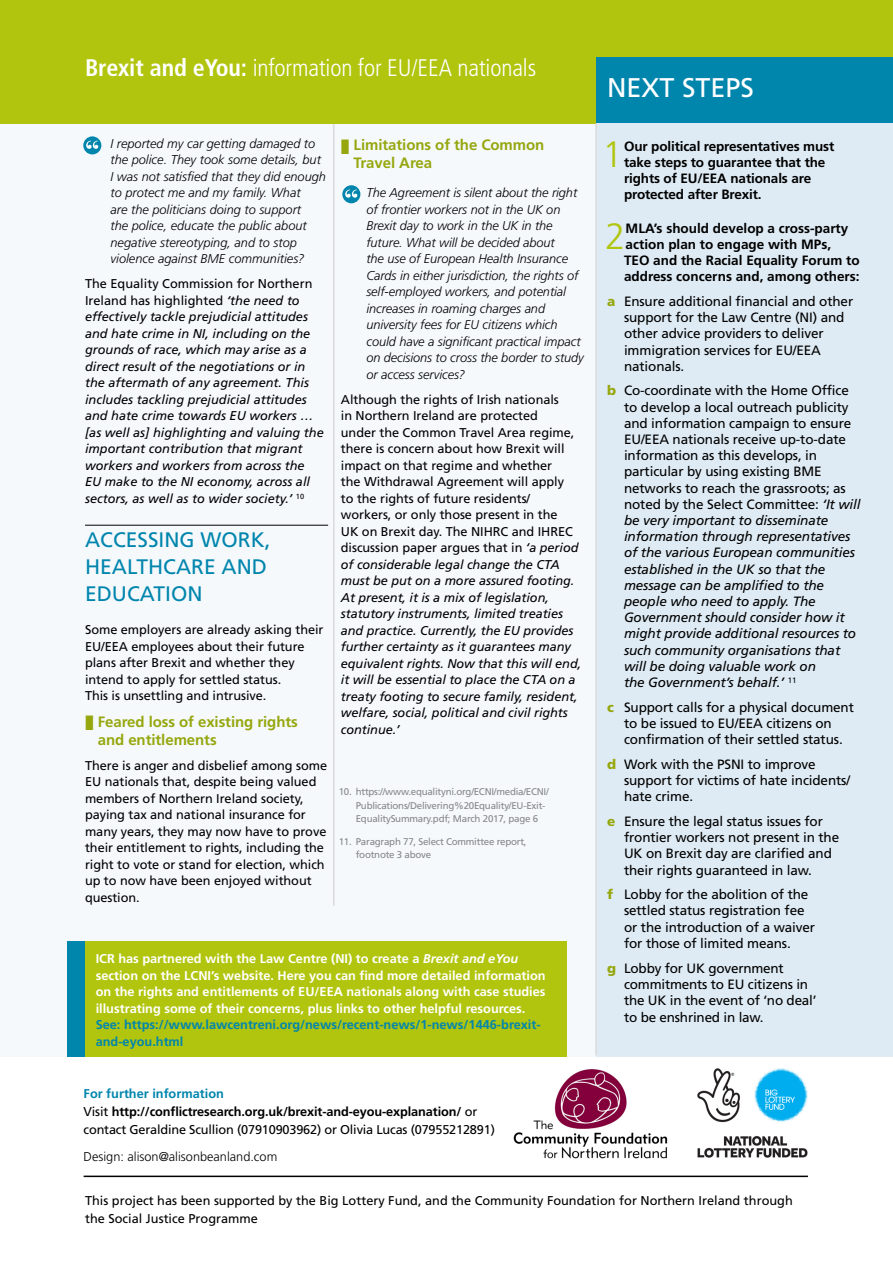
<style>
.page{position:relative;width:893px;height:1263px;background:#fff}
.page>*{position:absolute;margin:0;border:0;box-sizing:border-box;transform-origin:0 0}
.t1{font:300 36.75px "Frutiger LT";color:#b1c50e}
.t2{font:27px "Frutiger LT";color:#fff}
.t3{font:300 condensed 24px "Frutiger LT";letter-spacing:-.005em;color:#fff}
.t4{font:21px/27px "Frutiger LT";color:#0085ad}
.t5{font:700 15px/18px "Frutiger LT";letter-spacing:-.005em;color:#96a70e}
.t6{font:13.5px/16.2px "Frutiger LT";letter-spacing:-.01em;color:#000}
.t7{font:italic 13.5px/16.2px "Frutiger LT";letter-spacing:-.01em;color:#000}
.t8{font:700 13.5px/16.2px "Frutiger LT";letter-spacing:-.01em;color:#000}
.t9{font:italic 12.75px/16.5px "Frutiger LT";color:#000}
.t10{font:12.75px/16.5px "Frutiger LT";letter-spacing:-.005em;color:#000}
.t11{font:italic 300 12.75px/16.5px "Frutiger LT";letter-spacing:-.005em;color:#000}
.t12{font:700 12.75px/16.5px "Frutiger LT";color:#fff}
.t13{font:700 12.75px/16.5px "Frutiger LT";color:#0085ad}
.t14{font:300 12.75px "Frutiger LT";color:#000}
.t15{font:9.75px/13.5px "Frutiger LT";letter-spacing:-.025em;color:#878787}
.s1{font-weight:700}
.s2{font-style:normal}
.s3{font-style:italic}
.s4{font-weight:900;color:#96a70e}
.s5{font-weight:900;font-style:normal;color:#96a70e}
.s6{font-weight:700;color:#0085ad}
</style>
<div class="page">
<div style="left:0;top:124px;width:893px;height:933px;background:#f5f9fc"></div>
<div style="left:84px;top:941px;width:483px;height:116px;background:#b1c50e"></div>
<div style="left:0;top:0;width:893px;height:123px;background:#b1c50e"></div>
<div style="left:597px;top:68px;width:296px;height:988px;background:#dfebf4"></div>
<hr style="left:85px;top:525px;width:243px;height:1px;background:#000">
<hr style="left:333px;top:124px;width:2px;height:782px;background:#dadada">
<hr style="left:595px;top:123px;width:2px;height:932px;background:#dadada">
<div style="left:83px;top:136px;width:18px;height:18px;background:#0085ad;border-radius:50%"></div>
<svg style="left:86px;top:141px;width:12px;height:8px"></svg>
<img style="left:697px;top:1068px;width:111px;height:90px">
<hr style="left:84px;top:1175px;width:724px;height:2px;background:#000">
<img style="left:513px;top:1069px;width:154px;height:90px">
<div style="left:597px;top:57px;width:296px;height:66px;background:#0085ad"></div>
<div style="left:342px;top:185px;width:18px;height:18px;background:#0085ad;border-radius:50%"></div>
<svg style="left:345px;top:190px;width:12px;height:8px"></svg>
<div style="left:67px;top:941px;width:17px;height:116px;background:#0085ad"></div>
<h3 class="t3" style="left:85px;top:54px;width:453px"><span class="s1">Brexit and eYou:</span> information for EU/EEA nationals</h3>
<p class="t11" style="left:111px;top:135px;width:217px">I reported my car getting damaged to the police. They took some details, but I was not satisfied that they did enough to protect me and my family. What<br>are the politicians doing to support<br>the police, educate the public about negative stereotyping, and to stop violence against BME communities?</p>
<p class="t9" style="left:85px;top:276px;width:240px"><span class="s2">The Equality Commission for Northern Ireland has highlighted</span> ‘the need to effectively tackle prejudicial attitudes and hate crime in NI, including on the grounds of race, which may arise as a direct result of the negotiations or in the aftermath of any agreement. This includes tackling prejudicial attitudes and hate crime towards EU workers … [as well as] highlighting and valuing the important contribution that migrant workers and workers from across the EU make to the NI economy, across all sectors, as well as to wider society.’ <sup>10</sup></p>
<h3 class="t4" style="left:85px;top:526px;width:187px">ACCESSING WORK,<br>HEALTHCARE AND<br>EDUCATION</h3>
<p class="t10" style="left:85px;top:622px;width:240px">Some employers are already asking their EU/EEA employees about their future plans after Brexit and whether they intend to apply for settled status.<br>This is unsettling and intrusive.</p>
<p class="t5" style="left:98px;top:713px;width:202px;text-indent:-13px">❚ Feared loss of existing rights and entitlements</p>
<p class="t10" style="left:85px;top:757px;width:244px">There is anger and disbelief among some EU nationals that, despite being valued members of Northern Ireland society, paying tax and national insurance for many years, they may now have to prove their entitlement to rights, including the right to vote or stand for election, which up to now have been enjoyed without question.</p>
<p class="t5" style="left:354px;top:136px;width:192px;text-indent:-13px">❚ Limitations of the Common<br>Travel Area</p>
<p class="t11" style="left:366px;top:185px;width:219px">The Agreement is silent about the right of frontier workers not in the UK on Brexit day to work in the UK in the future. What will be decided about<br>the use of European Health Insurance Cards in either jurisdiction, the rights of self-employed workers, and potential increases in roaming charges and university fees for EU citizens which could have a significant practical impact on decisions to cross the border to study or access services?</p>
<p class="t9" style="left:341px;top:391px;width:242px"><span class="s2">Although the rights of Irish nationals<br>in Northern Ireland are protected<br>under the Common Travel Area regime, there is concern about how Brexit will impact on that regime and whether<br>the Withdrawal Agreement will apply<br>to the rights of future residents/ workers, or only those present in the<br>UK on Brexit day. The NIHRC and IHREC discussion paper argues that in</span> ‘a period of considerable legal change the CTA must be put on a more assured footing.<br>At present, it is a mix of legislation, statutory instruments, limited treaties and practice. Currently, the EU provides further certainty as it guarantees many equivalent rights. Now that this will end, it will be essential to place the CTA on a treaty footing to secure family, resident, welfare, social, political and civil rights continue.’</p>
<p class="t15" style="left:356px;top:785px;width:194px;text-indent:-17px">10. https://www.equalityni.org/ECNI/media/ECNI/<br>Publications/Delivering%20Equality/EU-Exit-<br>EqualitySummary.pdf; March 2017, page 6</p>
<p class="t15" style="left:356px;top:834px;width:172px;text-indent:-17px">11. Paragraph 77, Select Committee report, footnote 3 above</p>
<p class="t12" style="left:96px;top:951px;width:451px">ICR has partnered with the Law Centre (NI) to create a <span class="s3">Brexit and eYou </span>section on the LCNI’s website. Here you can find more detailed information on the rights and entitlements of EU/EEA nationals along with case studies illustrating some of their concerns, plus links to other helpful resources.</p>
<p class="t13" style="left:96px;top:1017px;width:446px">See: https://www.lawcentreni.org/news/recent-news/1-news/1446-brexit&shy;and-eyou.html</p>
<h2 class="t2" style="left:607px;top:72px;width:149px">NEXT STEPS</h2>
<h1 class="t1" style="left:602px;top:133px;width:22px">1</h1>
<p class="t8" style="left:624px;top:138px;width:212px">Our political representatives must take steps to guarantee that the rights of EU/EEA nationals are protected after Brexit.</p>
<h1 class="t1" style="left:605px;top:215px;width:22px">2</h1>
<p class="t8" style="left:624px;top:220px;width:237px">MLA’s should develop a cross-party action plan to engage with MPs,<br>TEO and the Racial Equality Forum to address concerns and, among others:</p>
<p class="t6" style="left:624px;top:293px;width:231px;text-indent:-17px"><span class="s4">a</span> Ensure additional financial and other support for the Law Centre (NI) and other advice providers to deliver immigration services for EU/EEA nationals.</p>
<p class="t7" style="left:624px;top:383px;width:238px;text-indent:-17px"><span class="s5">b</span> <span class="s2">Co-coordinate with the Home Office to develop a local outreach publicity and information campaign to ensure EU/EEA nationals receive up-to-date information as this develops, in particular by using existing BME networks to reach the grassroots; as noted by the Select Committee:</span> ‘It will be very important to disseminate information through representatives of the various European communities established in the UK so that the message can be amplified to the people who need to apply. The Government should consider how it might provide additional resources to such community organisations that will be doing valuable work on<br>the Government’s behalf.’ <sup>11</sup></p>
<p class="t6" style="left:607px;top:699px;width:248px;text-align:center"><span class="s4">c</span> Support calls for a physical document to be issued to EU/EEA citizens on confirmation of their settled status.</p>
<p class="t6" style="left:624px;top:756px;width:228px;text-indent:-17px"><span class="s4">d</span> Work with the PSNI to improve support for victims of hate incidents/ hate crime.</p>
<p class="t6" style="left:624px;top:813px;width:217px;text-indent:-17px"><span class="s4">e</span> Ensure the legal status issues for frontier workers not present in the UK on Brexit day are clarified and their rights guaranteed in law.</p>
<p class="t6" style="left:624px;top:886px;width:192px;text-indent:-17px"><span class="s4">f</span> Lobby for the abolition of the settled status registration fee or the introduction of a waiver for those of limited means.</p>
<p class="t6" style="left:624px;top:960px;width:194px;text-indent:-17px"><span class="s4">g</span> Lobby for UK government commitments to EU citizens in the UK in the event of ‘no deal’ to be enshrined in law.</p>
<p class="t10" style="left:84px;top:1085px;width:413px;line-height:18px"><span class="s6">For further information<br></span>Visit <span class="s1">http://conflictresearch.org.uk/brexit-and-eyou-explanation/</span> or contact Geraldine Scullion (07910903962) or Olivia Lucas (07955212891)</p>
<p class="t14" style="left:84px;top:1149px;width:195px">Design: alison@alisonbeanland.com</p>
<p class="t10" style="left:85px;top:1192px;width:709px;line-height:18px">This project has been supported by the Big Lottery Fund, and the Community Foundation for Northern Ireland through the Social Justice Programme</p>
</div>
